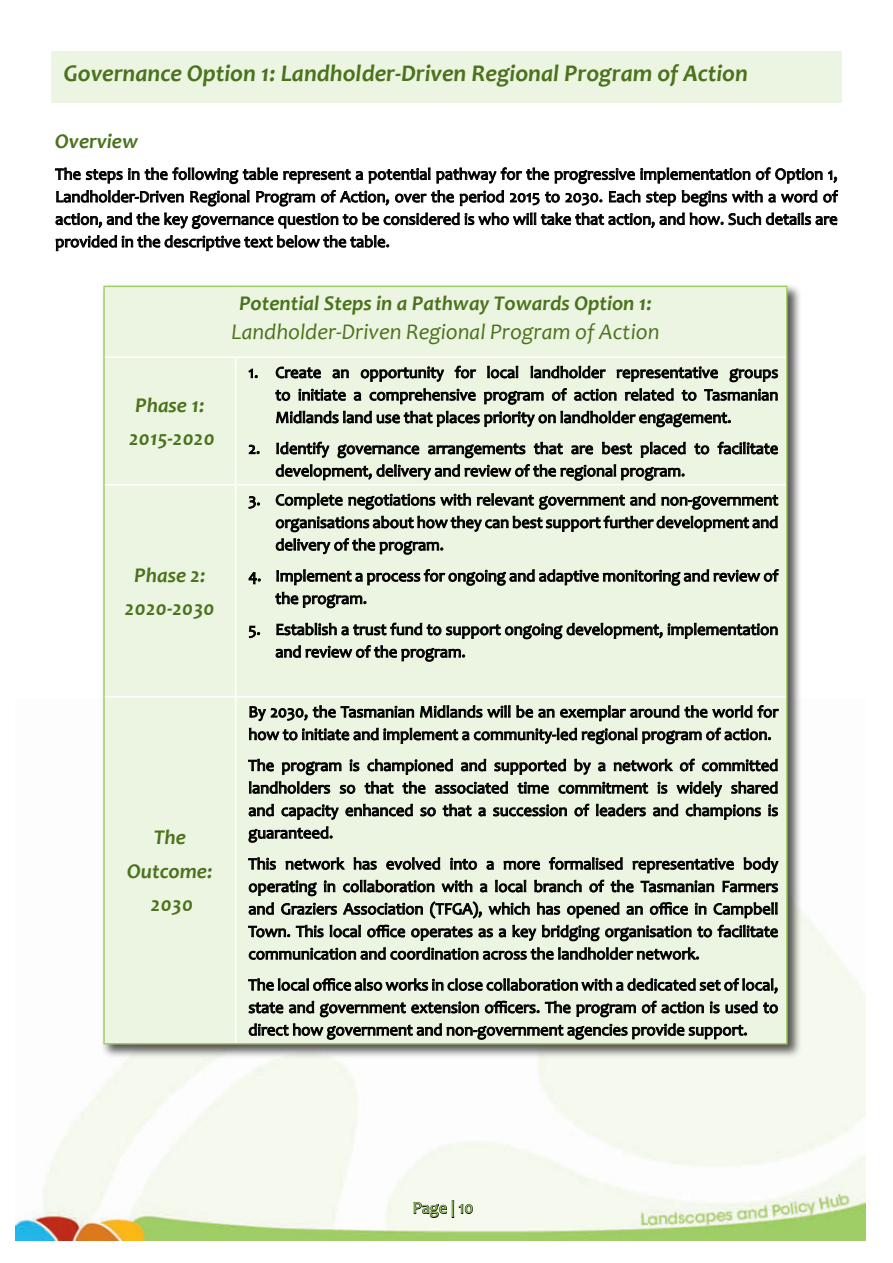
<style>
.page{position:relative;width:893px;height:1263px;background:#fff}
.page>*{position:absolute;margin:0;border:0;box-sizing:border-box;transform-origin:0 0}
.t1{font:italic 700 24px "Candara";color:#4b721d}
.t2{font:italic 22.5px "Candara";color:#4b721d}
.t3{font:italic 700 21px/33.5px "Candara";color:#4b721d;text-align:center}
.t4{font:16.5px/22.5px "Candara";color:#000;text-align:justify}
.t5{font:16.5px "Candara";color:#a0cf67}
</style>
<div class="page">
<img style="left:16px;top:914px;width:849px;height:327px">
<svg style="left:413px;top:1200px;width:60px;height:18px"></svg>
<div style="left:51px;top:51px;width:791px;height:51px;background:#ecf5e1"></div>
<svg style="left:55px;top:167px;width:782px;height:17px"></svg>
<svg style="left:55px;top:190px;width:783px;height:39px"></svg>
<svg style="left:55px;top:235px;width:335px;height:16px"></svg>
<div style="left:101px;top:283px;width:701px;height:776px;background:#231f20;opacity:.75"></div>
<div style="left:105px;top:287px;width:681px;height:756px;background:#ecf5e1"></div>
<hr style="left:103px;top:286px;width:133px;height:1px;background:#a0cf67">
<hr style="left:103px;top:287px;width:2px;height:70px;background:#a0cf67">
<hr style="left:236px;top:286px;width:552px;height:1px;background:#a0cf67">
<hr style="left:786px;top:287px;width:2px;height:70px;background:#a0cf67">
<hr style="left:103px;top:357px;width:2px;height:128px;background:#a0cf67">
<hr style="left:786px;top:357px;width:2px;height:128px;background:#a0cf67">
<hr style="left:103px;top:485px;width:2px;height:212px;background:#a0cf67">
<hr style="left:786px;top:485px;width:2px;height:212px;background:#a0cf67">
<hr style="left:103px;top:697px;width:2px;height:346px;background:#a0cf67">
<hr style="left:786px;top:697px;width:2px;height:346px;background:#a0cf67">
<hr style="left:103px;top:1043px;width:133px;height:1px;background:#a0cf67">
<hr style="left:236px;top:1043px;width:552px;height:1px;background:#a0cf67">
<hr style="left:105px;top:356px;width:131px;height:2px;background:#fff">
<hr style="left:236px;top:356px;width:550px;height:2px;background:#fff">
<hr style="left:235px;top:358px;width:1px;height:126px;background:#fff">
<hr style="left:105px;top:484px;width:131px;height:1px;background:#fff">
<hr style="left:236px;top:484px;width:550px;height:1px;background:#fff">
<hr style="left:235px;top:485px;width:1px;height:211px;background:#fff">
<hr style="left:105px;top:696px;width:131px;height:1px;background:#fff">
<hr style="left:236px;top:696px;width:550px;height:1px;background:#fff">
<hr style="left:235px;top:697px;width:1px;height:346px;background:#fff">
<svg style="left:248px;top:368px;width:10px;height:10px"></svg>
<svg style="left:275px;top:365px;width:503px;height:63px"></svg>
<svg style="left:248px;top:444px;width:12px;height:10px"></svg>
<svg style="left:694px;top:443px;width:16px;height:12px"></svg>
<svg style="left:717px;top:441px;width:61px;height:14px"></svg>
<svg style="left:275px;top:441px;width:411px;height:40px"></svg>
<svg style="left:248px;top:496px;width:12px;height:13px"></svg>
<svg style="left:275px;top:493px;width:504px;height:62px"></svg>
<svg style="left:248px;top:572px;width:13px;height:13px"></svg>
<svg style="left:275px;top:569px;width:504px;height:40px"></svg>
<svg style="left:249px;top:625px;width:11px;height:13px"></svg>
<svg style="left:275px;top:622px;width:503px;height:40px"></svg>
<svg style="left:249px;top:705px;width:530px;height:39px"></svg>
<svg style="left:248px;top:758px;width:26px;height:14px"></svg>
<svg style="left:282px;top:761px;width:60px;height:14px"></svg>
<svg style="left:349px;top:759px;width:11px;height:12px"></svg>
<svg style="left:367px;top:758px;width:86px;height:17px"></svg>
<svg style="left:461px;top:758px;width:25px;height:14px"></svg>
<svg style="left:494px;top:758px;width:72px;height:17px"></svg>
<svg style="left:574px;top:758px;width:17px;height:17px"></svg>
<svg style="left:598px;top:762px;width:8px;height:10px"></svg>
<svg style="left:613px;top:758px;width:60px;height:14px"></svg>
<svg style="left:680px;top:758px;width:15px;height:14px"></svg>
<svg style="left:702px;top:758px;width:76px;height:14px"></svg>
<svg style="left:249px;top:781px;width:82px;height:13px"></svg>
<svg style="left:339px;top:784px;width:17px;height:10px"></svg>
<svg style="left:364px;top:781px;width:30px;height:13px"></svg>
<svg style="left:402px;top:781px;width:24px;height:13px"></svg>
<svg style="left:435px;top:781px;width:73px;height:13px"></svg>
<svg style="left:517px;top:781px;width:32px;height:13px"></svg>
<svg style="left:558px;top:781px;width:90px;height:13px"></svg>
<svg style="left:657px;top:781px;width:11px;height:13px"></svg>
<svg style="left:676px;top:781px;width:46px;height:16px"></svg>
<svg style="left:731px;top:781px;width:47px;height:13px"></svg>
<svg style="left:248px;top:803px;width:26px;height:14px"></svg>
<svg style="left:281px;top:804px;width:58px;height:16px"></svg>
<svg style="left:345px;top:803px;width:68px;height:14px"></svg>
<svg style="left:420px;top:807px;width:16px;height:10px"></svg>
<svg style="left:442px;top:803px;width:30px;height:14px"></svg>
<svg style="left:478px;top:807px;width:8px;height:10px"></svg>
<svg style="left:493px;top:804px;width:74px;height:13px"></svg>
<svg style="left:574px;top:803px;width:16px;height:14px"></svg>
<svg style="left:596px;top:803px;width:50px;height:14px"></svg>
<svg style="left:653px;top:803px;width:25px;height:14px"></svg>
<svg style="left:685px;top:803px;width:76px;height:17px"></svg>
<svg style="left:768px;top:804px;width:10px;height:12px"></svg>
<svg style="left:248px;top:826px;width:85px;height:17px"></svg>
<svg style="left:248px;top:857px;width:531px;height:84px"></svg>
<svg style="left:248px;top:947px;width:451px;height:13px"></svg>
<svg style="left:248px;top:978px;width:530px;height:16px"></svg>
<svg style="left:248px;top:1000px;width:66px;height:14px"></svg>
<svg style="left:320px;top:1001px;width:159px;height:16px"></svg>
<svg style="left:485px;top:1000px;width:219px;height:17px"></svg>
<svg style="left:710px;top:1000px;width:68px;height:14px"></svg>
<svg style="left:248px;top:1023px;width:499px;height:17px"></svg>
<h1 class="t1" style="left:64px;top:58px;width:686px">Governance Option 1: Landholder-Driven Regional Program of Action</h1>
<p class="t3" style="left:55px;top:125px;width:84px">Overview</p>
<p class="t4" style="left:55px;top:163px;width:784px">The steps in the following table represent a potential pathway for the progressive implementation of Option 1, Landholder-Driven Regional Program of Action, over the period 2015 to 2030. Each step begins with a word of action, and the key governance question to be considered is who will take that action, and how. Such details are provided in the descriptive text below the table.</p>
<p class="t3" style="left:129px;top:388px;width:87px;text-align:left">Phase 1:<br>2015-2020</p>
<p class="t3" style="left:125px;top:558px;width:91px">Phase 2:<br>2020-2030</p>
<p class="t3" style="left:127px;top:820px;width:87px">The<br>Outcome:<br>2030</p>
<p class="t3" style="left:239px;top:286px;width:414px">Potential Steps in a Pathway Towards Option 1:</p>
<h2 class="t2" style="left:231px;top:318px;width:429px">Landholder-Driven Regional Program of Action</h2>
<p class="t4" style="left:275px;top:361px;width:504px;text-indent:-27px">1. Create an opportunity for local landholder representative groups to initiate a comprehensive program of action related to Tasmanian Midlands land use that places priority on landholder engagement.</p>
<p class="t4" style="left:275px;top:437px;width:504px;text-indent:-27px">2. Identify governance arrangements that are best placed to facilitate development, delivery and review of the regional program.</p>
<p class="t4" style="left:275px;top:488px;width:504px;text-indent:-27px">3. Complete negotiations with relevant government and non-government organisations about how they can best support further development and delivery of the program.</p>
<p class="t4" style="left:275px;top:564px;width:504px;text-indent:-27px">4. Implement a process for ongoing and adaptive monitoring and review of the program.</p>
<p class="t4" style="left:275px;top:618px;width:504px;text-indent:-27px">5. Establish a trust fund to support ongoing development, implementation and review of the program.</p>
<p class="t4" style="left:248px;top:700px;width:531px">By 2030, the Tasmanian Midlands will be an exemplar around the world for how to initiate and implement a community-led regional program of action.</p>
<p class="t4" style="left:248px;top:754px;width:531px">The program is championed and supported by a network of committed landholders so that the associated time commitment is widely shared and capacity enhanced so that a succession of leaders and champions is guaranteed.</p>
<p class="t4" style="left:248px;top:852px;width:531px">This network has evolved into a more formalised representative body operating in collaboration with a local branch of the Tasmanian Farmers and Graziers Association (TFGA), which has opened an office in Campbell Town. This local office operates as a key bridging organisation to facilitate communication and coordination across the landholder network.</p>
<p class="t4" style="left:248px;top:973px;width:531px">The local office also works in close collaboration with a dedicated set of local, state and government extension officers. The program of action is used to direct how government and non-government agencies provide support.</p>
<p class="t5" style="left:413px;top:1197px;width:62px">Page | 10</p>
</div>
